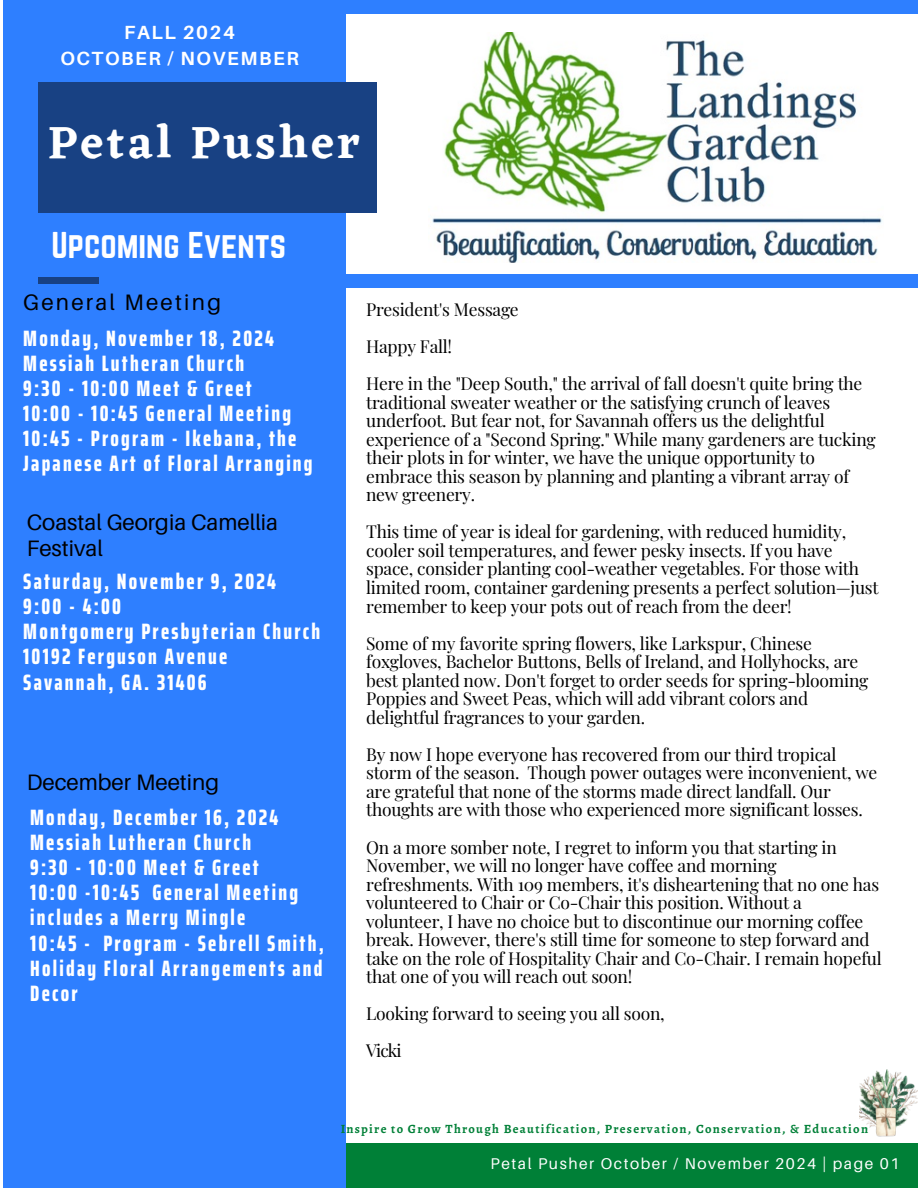
<style>
.page{position:relative;width:918px;height:1188px;background:#fff}
.page>*{position:absolute;margin:0;border:0;box-sizing:border-box;transform-origin:0 0}
.t1{font:600 46.5px "Eczar";letter-spacing:.07em;color:#fff}
.t2{font:32.55px "Norwester";color:#fff}
.t3{font:22.35px/25.8px "Aileron";color:#000}
.t4{font:22.35px "Aileron";letter-spacing:.1em;color:#000}
.t5{font:800 extra-condensed 22.2px/25.2px "Saira";letter-spacing:.1em;color:#fff}
.t6{font:700 19.05px/25.8px "Aileron";letter-spacing:.08em;color:#fff;text-align:center}
.t7{font:17.4px/18.6px "Playfair Display";letter-spacing:-.015em;color:#000}
.t8{font:15.6px "Aileron";letter-spacing:.1em;color:#fff}
.t9{font:700 12.6px "Alegreya";letter-spacing:.1em;color:#008037}
</style>
<div class="page">
<img style="left:432px;top:33px;width:450px;height:229px">
<div style="left:340px;top:1144px;width:578px;height:44px;background:#008037"></div>
<div style="left:3px;top:0;width:342px;height:1188px;background:#2e7fff"></div>
<div style="left:38px;top:82px;width:338px;height:131px;background:#184183"></div>
<div style="left:305px;top:274px;width:613px;height:14px;background:#2e7fff"></div>
<div style="left:38px;top:278px;width:61px;height:5px;background:#184183"></div>
<div style="left:321px;top:0;width:597px;height:14px;background:#2e7fff"></div>
<img style="left:860px;top:1069px;width:58px;height:68px">
<p class="t6" style="left:60px;top:19px;width:240px">FALL 2024<br>OCTOBER / NOVEMBER</p>
<h1 class="t1" style="left:48px;top:115px;width:313px">Petal Pusher</h1>
<h2 class="t2" style="left:51px;top:225px;width:236px">Upcoming Events</h2>
<p class="t4" style="left:23px;top:288px;width:199px">General Meeting</p>
<p class="t5" style="left:23px;top:325px;width:291px">Monday, November 18, 2024<br>Messiah Lutheran Church<br>9:30 - 10:00 Meet &amp; Greet<br>10:00 - 10:45 General Meeting<br>10:45 - Program - Ikebana, the<br>Japanese Art of Floral Arranging</p>
<p class="t3" style="left:27px;top:509px;width:253px">Coastal Georgia Camellia<br>Festival</p>
<p class="t5" style="left:23px;top:568px;width:299px">Saturday, November 9, 2024<br>9:00 - 4:00<br>Montgomery Presbyterian Church<br>10192 Ferguson Avenue<br>Savannah, GA. 31406</p>
<p class="t3" style="left:27px;top:769px;width:194px">December Meeting</p>
<p class="t5" style="left:30px;top:804px;width:295px">Monday, December 16, 2024<br>Messiah Lutheran Church<br>9:30 - 10:00 Meet &amp; Greet<br>10:00 -10:45 General Meeting includes a Merry Mingle<br>10:45 - Program - Sebrell Smith,<br>Holiday Floral Arrangements and<br>Decor</p>
<p class="t7" style="left:366px;top:290px;width:498px;line-height:37px">President's Message<br>Happy Fall!<br>Here in the "Deep South," the arrival of fall doesn't quite bring the</p>
<p class="t7" style="left:366px;top:392px;width:511px">traditional sweater weather or the satisfying crunch of leaves underfoot. But fear not, for Savannah offers us the delightful experience of a "Second Spring." While many gardeners are tucking their plots in for winter, we have the unique opportunity to embrace this season by planning and planting a vibrant array of new greenery.</p>
<p class="t7" style="left:366px;top:522px;width:514px">This time of year is ideal for gardening, with reduced humidity, cooler soil temperatures, and fewer pesky insects. If you have space, consider planting cool-weather vegetables. For those with limited room, container gardening presents a perfect solution—just remember to keep your pots out of reach from the deer!</p>
<p class="t7" style="left:366px;top:633px;width:504px">Some of my favorite spring flowers, like Larkspur, Chinese foxgloves, Bachelor Buttons, Bells of Ireland, and Hollyhocks, are best planted now. Don't forget to order seeds for spring-blooming Poppies and Sweet Peas, which will add vibrant colors and delightful fragrances to your garden.</p>
<p class="t7" style="left:366px;top:744px;width:513px">By now I hope everyone has recovered from our third tropical storm of the season. Though power outages were inconvenient, we are grateful that none of the storms made direct landfall. Our thoughts are with those who experienced more significant losses.</p>
<p class="t7" style="left:366px;top:837px;width:517px">On a more somber note, I regret to inform you that starting in November, we will no longer have coffee and morning refreshments. With 109 members, it's disheartening that no one has volunteered to Chair or Co-Chair this position. Without a volunteer, I have no choice but to discontinue our morning coffee break. However, there's still time for someone to step forward and take on the role of Hospitality Chair and Co-Chair. I remain hopeful that one of you will reach out soon!</p>
<p class="t7" style="left:366px;top:995px;width:300px;line-height:37px">Looking forward to seeing you all soon,<br>Vicki</p>
<p class="t9" style="left:341px;top:1120px;width:529px">Inspire to Grow Through Beautification, Preservation, Conservation, &amp; Education</p>
<p class="t8" style="left:491px;top:1154px;width:410px">Petal Pusher October / November 2024 | page 01</p>
</div>
